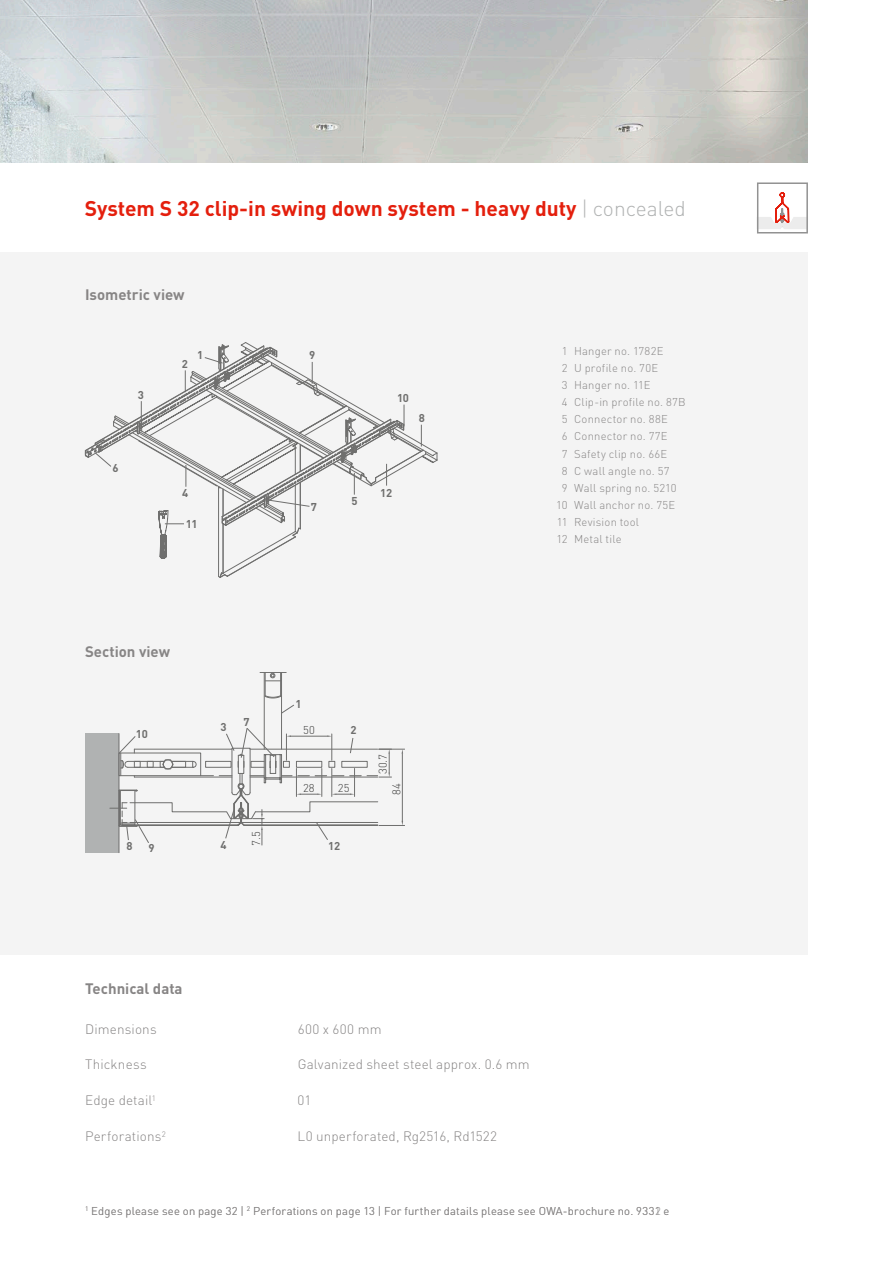
<style>
.page{position:relative;width:893px;height:1263px;background:#fff}
.page>*{position:absolute;margin:0;border:0;box-sizing:border-box;transform-origin:0 0}
.t1{font:700 21px "DIN Pro";color:#e41f0d}
.t2{font:700 15px "DIN Pro";color:#878585}
.t3{font:300 13.5px "DIN Pro";letter-spacing:.01em;color:#878585}
.t4{font:300 11.25px "DIN Pro";letter-spacing:.02em;color:#878585}
.t5{font:700 11.25px "DIN Pro";color:#6f6f6e}
.t6{font:300 11.25px "DIN Pro";color:#3b3b3a}
.s1{font-weight:300;color:#b0b2b2}
</style>
<div class="page">
<div style="left:0;top:252px;width:808px;height:702px;background:#f4f4f4"></div>
<img style="left:0;top:0;width:808px;height:162px">
<svg style="left:85px;top:342px;width:352px;height:236px"></svg>
<div style="left:85px;top:733px;width:34px;height:120px;background:#b0b2b2"></div>
<svg style="left:282px;top:704px;width:12px;height:10px"></svg>
<hr style="left:119px;top:733px;width:1px;height:120px;background:#6f6f6e">
<hr style="left:264px;top:672px;width:1px;height:77px;background:#6f6f6e">
<hr style="left:281px;top:672px;width:1px;height:77px;background:#6f6f6e">
<svg style="left:260px;top:672px;width:26px;height:26px"></svg>
<svg style="left:110px;top:727px;width:295px;height:118px"></svg>
<svg style="left:757px;top:182px;width:51px;height:51px"></svg>
<h1 class="t1" style="left:85px;top:192px;width:603px">System S 32 clip-in swing down system - heavy duty <span class="s1">| concealed</span></h1>
<h2 class="t2" style="left:85px;top:282px;width:101px">Isometric view</h2>
<p class="t5" style="left:113px;top:459px;width:8px">6</p>
<p class="t5" style="left:182px;top:355px;width:8px">2</p>
<p class="t5" style="left:197px;top:346px;width:8px">1</p>
<p class="t5" style="left:309px;top:347px;width:8px">9</p>
<p class="t5" style="left:138px;top:386px;width:8px">3</p>
<p class="t5" style="left:397px;top:389px;width:13px">10</p>
<p class="t5" style="left:419px;top:409px;width:8px">8</p>
<p class="t5" style="left:182px;top:484px;width:8px">4</p>
<p class="t5" style="left:186px;top:515px;width:13px">11</p>
<p class="t5" style="left:311px;top:498px;width:8px">7</p>
<p class="t5" style="left:351px;top:492px;width:8px">5</p>
<p class="t5" style="left:380px;top:484px;width:14px">12</p>
<h2 class="t2" style="left:85px;top:639px;width:87px">Section view</h2>
<p class="t5" style="left:136px;top:725px;width:14px">10</p>
<p class="t5" style="left:221px;top:718px;width:8px">3</p>
<p class="t5" style="left:243px;top:713px;width:8px">7</p>
<p class="t5" style="left:296px;top:695px;width:8px">1</p>
<p class="t6" style="left:303px;top:721px;width:13px">50</p>
<p class="t5" style="left:351px;top:721px;width:8px">2</p>
<p class="t6" style="left:374px;top:774px;width:22px;rotate:-90deg">30.7</p>
<p class="t6" style="left:303px;top:780px;width:13px">28</p>
<p class="t6" style="left:338px;top:780px;width:13px">25</p>
<p class="t6" style="left:388px;top:795px;width:13px;rotate:-90deg">84</p>
<p class="t6" style="left:248px;top:846px;width:16px;rotate:-90deg">7.5</p>
<p class="t5" style="left:126px;top:837px;width:8px">8</p>
<p class="t5" style="left:148px;top:839px;width:8px">9</p>
<p class="t5" style="left:220px;top:836px;width:8px">4</p>
<p class="t5" style="left:328px;top:837px;width:14px">12</p>
<p class="t4" style="left:562px;top:342px;width:103px">1 Hanger no. 1782E</p>
<p class="t4" style="left:562px;top:359px;width:98px">2 U profile no. 70E</p>
<p class="t4" style="left:562px;top:376px;width:90px">3 Hanger no. 11E</p>
<p class="t4" style="left:562px;top:394px;width:125px">4 Clip-in profile no. 87B</p>
<p class="t4" style="left:562px;top:411px;width:107px">5 Connector no. 88E</p>
<p class="t4" style="left:562px;top:428px;width:107px">6 Connector no. 77E</p>
<p class="t4" style="left:562px;top:445px;width:107px">7 Safety clip no. 66E</p>
<p class="t4" style="left:562px;top:462px;width:109px">8 C wall angle no. 57</p>
<p class="t4" style="left:562px;top:479px;width:116px">9 Wall spring no. 5210</p>
<p class="t4" style="left:556px;top:496px;width:120px">10 Wall anchor no. 75E</p>
<p class="t4" style="left:557px;top:513px;width:84px">11 Revision tool</p>
<p class="t4" style="left:556px;top:530px;width:67px">12 Metal tile</p>
<h2 class="t2" style="left:85px;top:977px;width:99px">Technical data</h2>
<p class="t3" style="left:85px;top:1018px;width:73px">Dimensions</p>
<p class="t3" style="left:298px;top:1018px;width:85px">600 x 600 mm</p>
<p class="t3" style="left:85px;top:1054px;width:63px">Thickness</p>
<p class="t3" style="left:298px;top:1054px;width:234px">Galvanized sheet steel approx. 0.6 mm</p>
<p class="t3" style="left:85px;top:1090px;width:72px">Edge detail<sup>1</sup></p>
<p class="t3" style="left:298px;top:1090px;width:15px">01</p>
<p class="t3" style="left:85px;top:1126px;width:82px">Perforations<sup>2</sup></p>
<p class="t3" style="left:298px;top:1126px;width:201px">L0 unperforated, Rg2516, Rd1522</p>
<p class="t4" style="left:85px;top:1202px;width:586px"><sup>1</sup> Edges please see on page 32 | <sup>2</sup> Perforations on page 13 | For further datails please see OWA-brochure no. 9331 e</p>
<p class="t4" style="left:655px;top:1202px;width:7px">2</p>
</div>
